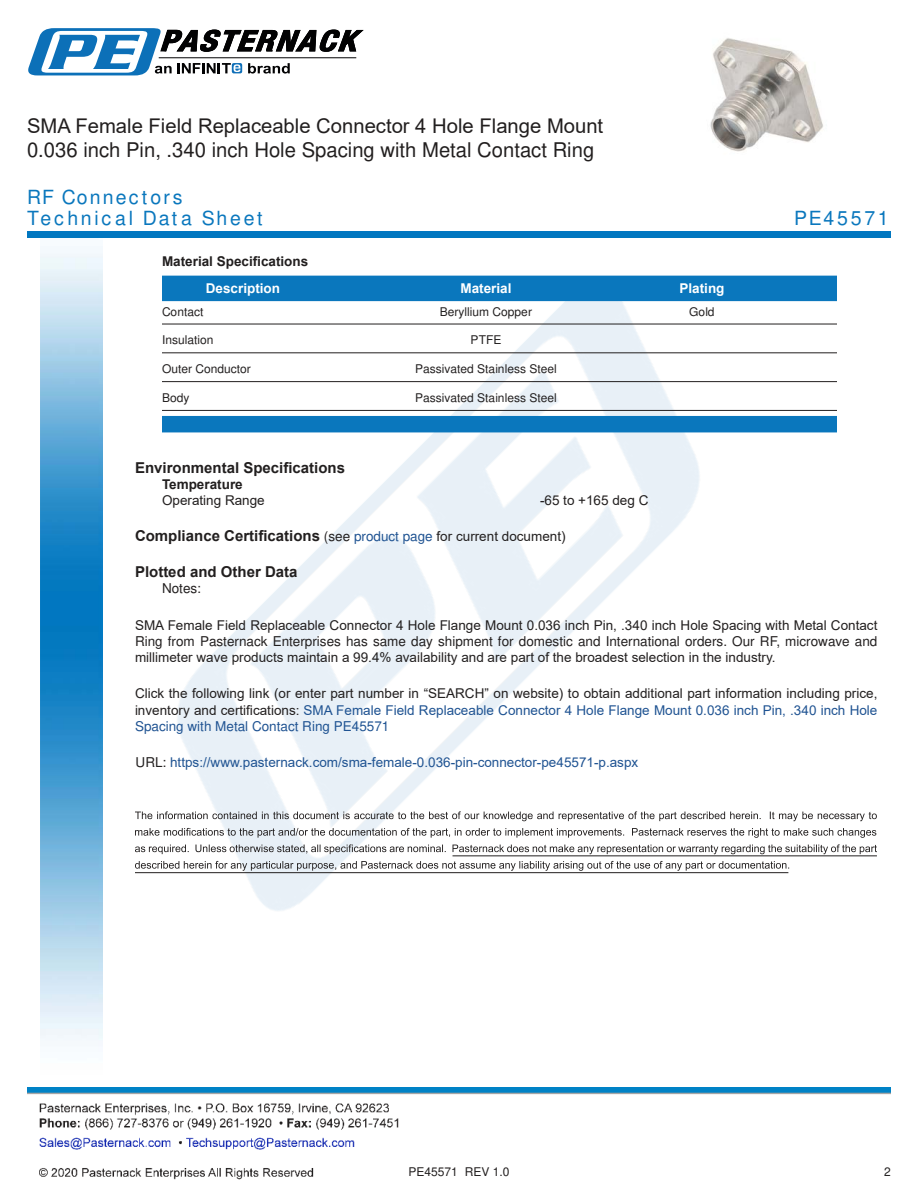
<style>
.page{position:relative;width:918px;height:1188px;background:#fff}
.page>*{position:absolute;margin:0;border:0;box-sizing:border-box;transform-origin:0 0}
.t1{font:20.25px/24.3px "Arial";color:#221f1f}
.t2{font:900 19.5px/20.4px "Arial";letter-spacing:.14em;color:#0a77bd}
.t3{font:700 15px "Arial";color:#221f1f}
.t4{font:13.5px/16.2px "Arial";color:#221f1f;text-align:justify}
.t5{font:13.5px "Arial";color:#1f5392}
.t6{font:700 13.5px "Arial";color:#221f1f}
.t7{font:700 13.5px "Arial";color:#fff}
.t8{font:12px "Arial";color:#221f1f}
.s1{font-weight:400;font-size:13.5px}
.s2{font-weight:400;font-size:13.5px;color:#1f5392}
.s3{color:#1f5392}
.s4{color:#221f1f}
</style>
<div class="page">
<img style="left:39px;top:1103px;width:360px;height:77px">
<img style="left:102px;top:246px;width:719px;height:724px">
<img style="left:40px;top:237px;width:62px;height:804px">
<img style="left:27px;top:1088px;width:864px;height:7px">
<div style="left:27px;top:231px;width:864px;height:6px;background:#0177c0"></div>
<svg style="left:28px;top:28px;width:336px;height:47px"></svg>
<div style="left:162px;top:276px;width:675px;height:25px;background:#0a77bd"></div>
<hr style="left:162px;top:324px;width:675px;height:1px;background:#221f1f">
<hr style="left:162px;top:353px;width:675px;height:1px;background:#221f1f">
<hr style="left:162px;top:381px;width:675px;height:1px;background:#221f1f">
<hr style="left:162px;top:410px;width:675px;height:1px;background:#221f1f">
<div style="left:162px;top:416px;width:675px;height:16px;background:#0a77bd"></div>
<svg style="left:135px;top:811px;width:742px;height:10px"></svg>
<svg style="left:135px;top:828px;width:741px;height:10px"></svg>
<svg style="left:135px;top:844px;width:742px;height:10px"></svg>
<svg style="left:135px;top:861px;width:654px;height:10px"></svg>
<hr style="left:453px;top:855px;width:424px;height:1px;background:#221f1f">
<hr style="left:135px;top:872px;width:653px;height:1px;background:#221f1f">
<img style="left:710px;top:38px;width:113px;height:114px">
<h1 class="t1" style="left:27px;top:114px;width:578px">SMA Female Field Replaceable Connector 4 Hole Flange Mount<br>0.036 inch Pin, .340 inch Hole Spacing with Metal Contact Ring</h1>
<h2 class="t2" style="left:27px;top:187px;width:237px">RF Connectors<br>Technical Data Sheet</h2>
<p class="t6" style="left:162px;top:252px;width:148px">Material Speci昀椀cations</p>
<p class="t7" style="left:206px;top:279px;width:76px">Description</p>
<p class="t7" style="left:460px;top:279px;width:53px">Material</p>
<p class="t7" style="left:680px;top:279px;width:47px">Plating</p>
<p class="t8" style="left:162px;top:307px;width:43px">Contact</p>
<p class="t8" style="left:440px;top:307px;width:94px">Beryllium Copper</p>
<p class="t8" style="left:689px;top:307px;width:27px">Gold</p>
<p class="t8" style="left:162px;top:335px;width:53px">Insulation</p>
<p class="t8" style="left:471px;top:335px;width:32px">PTFE</p>
<p class="t8" style="left:162px;top:364px;width:90px">Outer Conductor</p>
<p class="t8" style="left:415px;top:364px;width:143px">Passivated Stainless Steel</p>
<p class="t8" style="left:162px;top:393px;width:29px">Body</p>
<p class="t8" style="left:415px;top:393px;width:143px">Passivated Stainless Steel</p>
<h2 class="t2" style="left:794px;top:208px;width:96px">PE45571</h2>
<p class="t3" style="left:135px;top:457px;width:212px">Environmental Speci昀椀cations</p>
<p class="t6" style="left:162px;top:475px;width:82px">Temperature</p>
<p class="t4" style="left:162px;top:492px;width:104px">Operating Range</p>
<p class="t4" style="left:540px;top:492px;width:110px">-65 to +165 deg C</p>
<p class="t3" style="left:135px;top:525px;width:432px">Compliance Certi昀椀cations <span class="s1">(see</span> <span class="s2">product page</span> <span class="s1">for current document)</span></p>
<p class="t3" style="left:135px;top:561px;width:164px">Plotted and Other Data</p>
<p class="t4" style="left:162px;top:582px;width:41px">Notes:</p>
<p class="t4" style="left:135px;top:617px;width:744px">SMA Female Field Replaceable Connector 4 Hole Flange Mount 0.036 inch Pin, .340 inch Hole Spacing with Metal Contact Ring from Pasternack Enterprises has same day shipment for domestic and International orders. Our RF, microwave and millimeter wave products maintain a 99.4% availability and are part of the broadest selection in the industry.</p>
<p class="t4" style="left:135px;top:686px;width:744px">Click the following link (or enter part number in “SEARCH” on website) to obtain additional part information including price, inventory and certi昀椀cations: <span class="s3">SMA Female Field Replaceable Connector 4 Hole Flange Mount 0.036 inch Pin, .340 inch Hole Spacing with Metal Contact Ring PE45571</span></p>
<p class="t5" style="left:136px;top:753px;width:504px"><span class="s4">URL:</span> https://www.pasternack.com/sma-female-0.036-pin-connector-pe45571-p.aspx</p>
<p class="t8" style="left:409px;top:1167px;width:102px">PE45571 REV 1.0</p>
<p class="t8" style="left:884px;top:1167px;width:8px">2</p>
</div>
